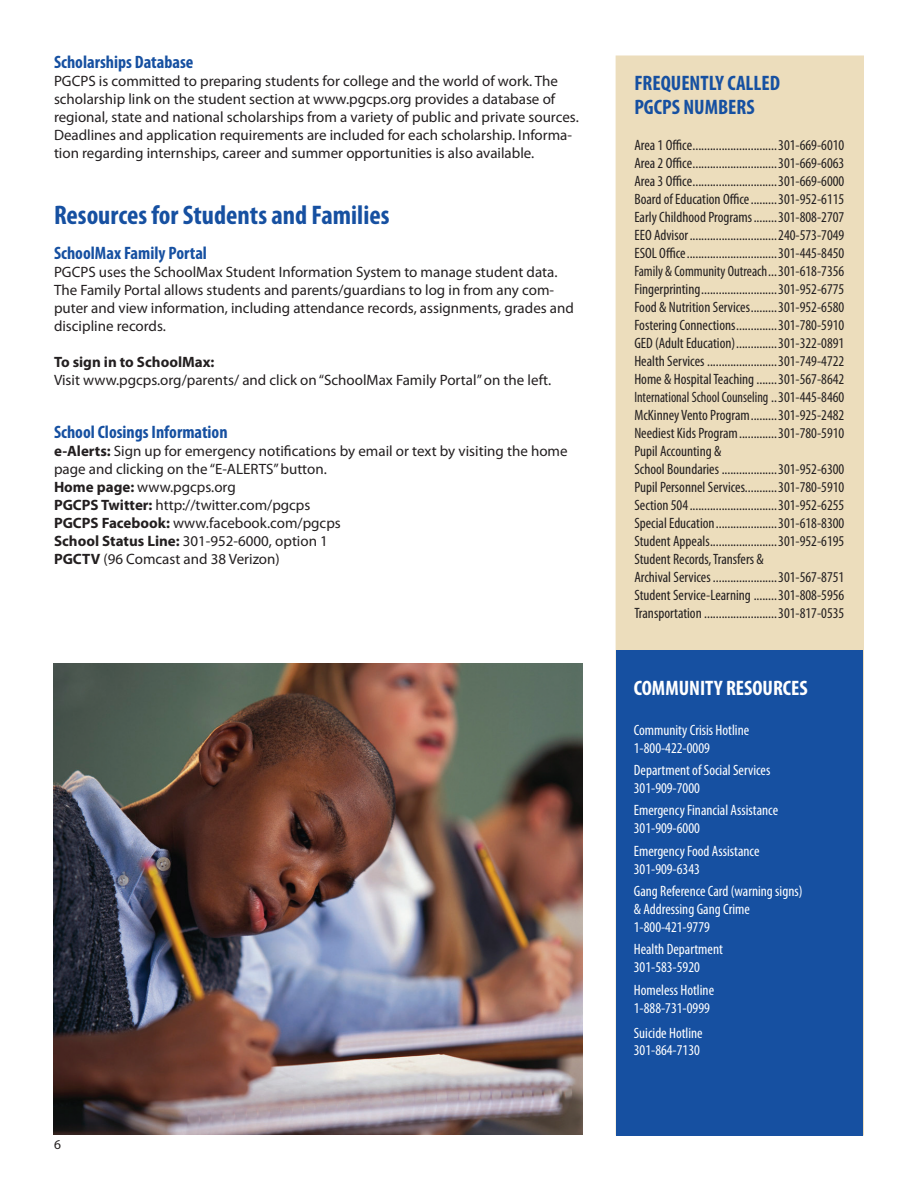
<style>
.page{position:relative;width:918px;height:1188px;background:#fff}
.page>*{position:absolute;margin:0;border:0;box-sizing:border-box;transform-origin:0 0}
.t1{font:700 condensed 27px "Myriad Pro";color:#1650a1}
.t2{font:700 condensed 21px/24px "Myriad Pro";color:#1650a1}
.t3{font:700 condensed 21px "Myriad Pro";color:#fff}
.t4{font:700 condensed 18px "Myriad Pro";color:#1650a1}
.t5{font:condensed 15px/18px "Myriad Pro";color:#231f20}
.t6{font:15px/18px "Myriad Pro";color:#231f20}
.t7{font:condensed 15px/18px "Myriad Pro";color:#fff}
.t8{font:condensed 15px "Myriad Pro";color:#231f20;scale:.92 1}
.t9{font:condensed 15px "Myriad Pro";color:#231f20;scale:.95 1}
.t10{font:13.5px "Myriad Pro";color:#231f20}
.s1{font-weight:700}
</style>
<div class="page">
<div style="left:616px;top:56px;width:247px;height:1079px;background:#ecddbc"></div>
<div style="left:617px;top:650px;width:246px;height:486px;background:#1650a1"></div>
<img style="left:54px;top:664px;width:528px;height:471px">
<p class="t4" style="left:54px;top:50px;width:141px">Scholarships Database</p>
<p class="t6" style="left:54px;top:71px;width:526px">PGCPS is committed to preparing students for college and the world of work. The scholarship link on the student section at www.pgcps.org provides a database of regional, state and national scholarships from a variety of public and private sources.<br>Deadlines and application requirements are included for each scholarship. Informa&shy;tion regarding internships, career and summer opportunities is also available.</p>
<p class="t1" style="left:54px;top:198px;width:337px">Resources for Students and Families</p>
<p class="t4" style="left:54px;top:241px;width:154px">SchoolMax Family Portal</p>
<p class="t6" style="left:54px;top:262px;width:521px">PGCPS uses the SchoolMax Student Information System to manage student data.<br>The Family Portal allows students and parents/guardians to log in from any com&shy;puter and view information, including attendance records, assignments, grades and discipline records.</p>
<p class="t6" style="left:54px;top:352px;width:499px"><span class="s1">To sign in to SchoolMax:<br></span>Visit www.pgcps.org/parents/ and click on “SchoolMax Family Portal” on the left.</p>
<p class="t4" style="left:54px;top:420px;width:175px">School Closings Information</p>
<p class="t6" style="left:54px;top:441px;width:515px"><span class="s1">e-Alerts:</span> Sign up for emergency notifications by email or text by visiting the home page and clicking on the “E-ALERTS” button.</p>
<p class="t6" style="left:54px;top:477px;width:183px"><span class="s1">Home page:</span> www.pgcps.org</p>
<p class="t6" style="left:54px;top:495px;width:258px"><span class="s1">PGCPS Twitter:</span> http://twitter.com/pgcps</p>
<p class="t6" style="left:54px;top:513px;width:288px"><span class="s1">PGCPS Facebook:</span> www.facebook.com/pgcps</p>
<p class="t6" style="left:54px;top:531px;width:275px"><span class="s1">School Status Line:</span> 301-952-6000, option 1</p>
<p class="t6" style="left:54px;top:549px;width:227px"><span class="s1">PGCTV</span> (96 Comcast and 38 Verizon)</p>
<p class="t10" style="left:54px;top:1136px;width:8px">6</p>
<p class="t2" style="left:634px;top:71px;width:147px">FREQUENTLY CALLED<br>PGCPS NUMBERS</p>
<p class="t5" style="left:634px;top:136px;width:212px">Area 1 Office.............................301-669-6010</p>
<p class="t5" style="left:634px;top:154px;width:212px">Area 2 Office.............................301-669-6063</p>
<p class="t5" style="left:634px;top:172px;width:212px">Area 3 Office.............................301-669-6000</p>
<p class="t5" style="left:634px;top:190px;width:212px">Board of Education Office.........301-952-6115</p>
<p class="t5" style="left:634px;top:208px;width:212px">Early Childhood Programs........301-808-2707</p>
<p class="t5" style="left:634px;top:226px;width:212px">EEO Advisor..............................240-573-7049</p>
<p class="t5" style="left:634px;top:244px;width:212px">ESOL Office...............................301-445-8450</p>
<p class="t9" style="left:634px;top:262px;width:223px">Family &amp; Community Outreach...301-618-7356</p>
<p class="t5" style="left:634px;top:280px;width:212px">Fingerprinting..........................301-952-6775</p>
<p class="t5" style="left:634px;top:298px;width:212px">Food &amp; Nutrition Services.........301-952-6580</p>
<p class="t5" style="left:634px;top:316px;width:212px">Fostering Connections..............301-780-5910</p>
<p class="t5" style="left:634px;top:334px;width:212px">GED (Adult Education)..............301-322-0891</p>
<p class="t5" style="left:634px;top:352px;width:212px">Health Services ........................301-749-4722</p>
<p class="t5" style="left:634px;top:370px;width:212px">Home &amp; Hospital Teaching .......301-567-8642</p>
<p class="t8" style="left:634px;top:388px;width:230px">International School Counseling ..301-445-8460</p>
<p class="t5" style="left:634px;top:406px;width:212px">McKinney Vento Program.........301-925-2482</p>
<p class="t5" style="left:634px;top:424px;width:212px">Neediest Kids Program.............301-780-5910</p>
<p class="t5" style="left:634px;top:442px;width:89px">Pupil Accounting &amp;</p>
<p class="t5" style="left:634px;top:460px;width:212px">School Boundaries ...................301-952-6300</p>
<p class="t5" style="left:634px;top:478px;width:212px">Pupil Personnel Services...........301-780-5910</p>
<p class="t5" style="left:634px;top:496px;width:212px">Section 504..............................301-952-6255</p>
<p class="t5" style="left:634px;top:514px;width:212px">Special Education.....................301-618-8300</p>
<p class="t5" style="left:634px;top:532px;width:212px">Student Appeals.......................301-952-6195</p>
<p class="t5" style="left:634px;top:550px;width:212px">Student Records, Transfers &amp;<br>Archival Services ......................301-567-8751</p>
<p class="t5" style="left:634px;top:586px;width:212px">Student Service-Learning ........301-808-5956</p>
<p class="t5" style="left:634px;top:604px;width:212px">Transportation .........................301-817-0535</p>
<p class="t3" style="left:634px;top:674px;width:175px">COMMUNITY RESOURCES</p>
<p class="t7" style="left:634px;top:721px;width:117px">Community Crisis Hotline<br>1-800-422-0009</p>
<p class="t7" style="left:634px;top:761px;width:138px">Department of Social Services<br>301-909-7000</p>
<p class="t7" style="left:634px;top:801px;width:146px">Emergency Financial Assistance<br>301-909-6000</p>
<p class="t7" style="left:634px;top:842px;width:127px">Emergency Food Assistance<br>301-909-6343</p>
<p class="t7" style="left:634px;top:882px;width:170px">Gang Reference Card (warning signs) &amp; Addressing Gang Crime<br>1-800-421-9779</p>
<p class="t7" style="left:634px;top:940px;width:91px">Health Department<br>301-583-5920</p>
<p class="t7" style="left:634px;top:981px;width:82px">Homeless Hotline<br>1-888-731-0999</p>
<p class="t7" style="left:634px;top:1025px;width:70px;line-height:16.5px">Suicide Hotline<br>301-864-7130</p>
</div>
